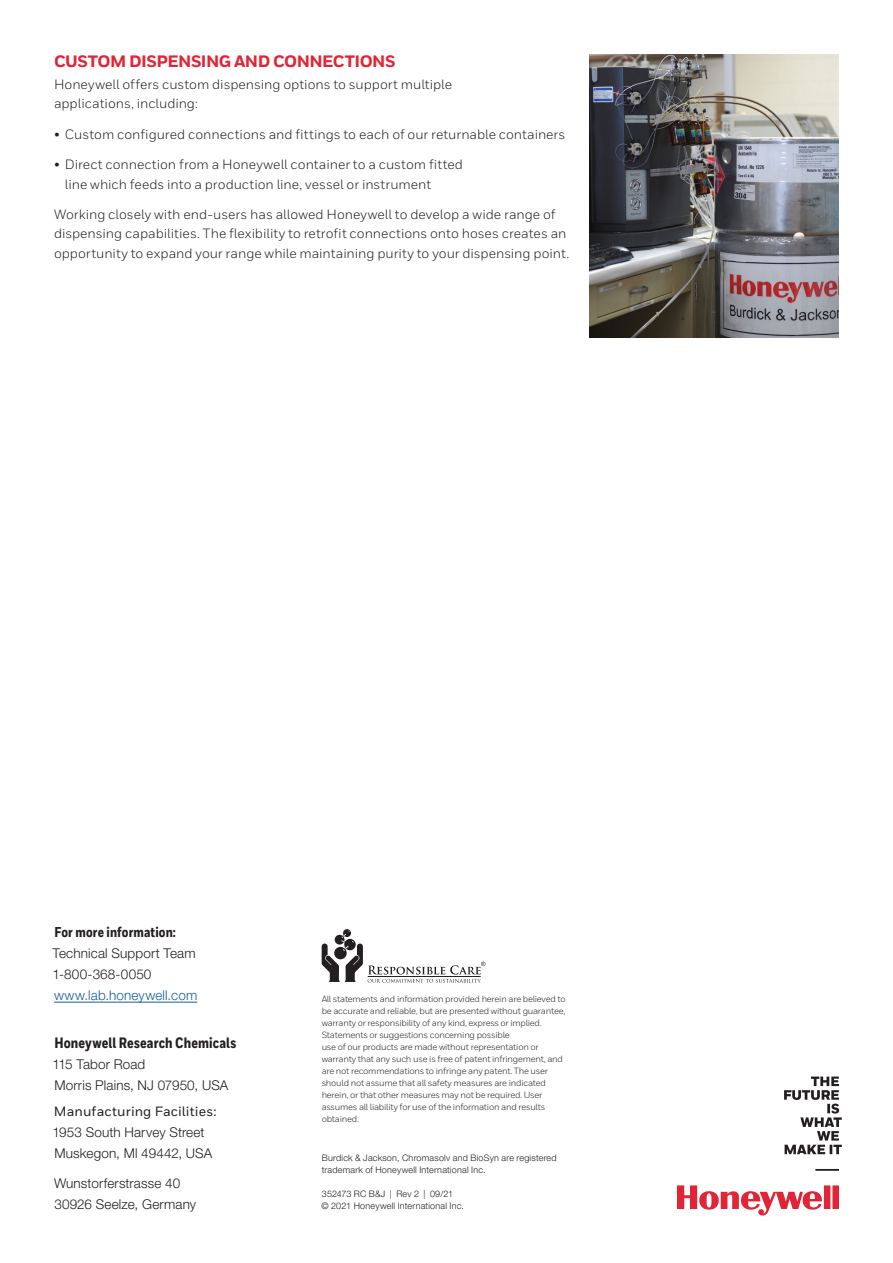
<style>
.page{position:relative;width:893px;height:1263px;background:#fff}
.page>*{position:absolute;margin:0;border:0;box-sizing:border-box;transform-origin:0 0}
.Heading_2__11_12{font:800 16.5px "Honeywell Sans";letter-spacing:-.035em;color:#e22536}
.Cover__Address_Block{font:800 15px "Honeywell Cond";letter-spacing:.01em;color:#231f20}
.Cover__Address_Block-2{font:800 14.25px "Honeywell Cond";letter-spacing:.01em;color:#231f20}
.Body__9_13_pt{font:13.5px/19.5px "Honeywell Sans";color:#231f20}
.Cover__Address_Block-3{font:300 13.5px "Helvetica Neue LT Std";letter-spacing:.01em;color:#231f20}
.Cover__Address_Block-4{font:500 13.5px "Honeywell Sans";letter-spacing:.005em;color:#231f20}
.Cover__Address_Block-5{font:300 13.5px "Helvetica Neue LT Std";letter-spacing:.01em;color:#175d9e}
.t1{font:9px/12px "Honeywell Sans";letter-spacing:-.025em;color:#231f20}
.Cover__Copyright{font:300 9px/12px "Helvetica Neue LT Std";letter-spacing:.025em;color:#231f20}
.Cover__Copyright-2{font:300 9px "Helvetica Neue LT Std";letter-spacing:.005em;color:#231f20}
</style>
<div class="page">
<img style="left:589px;top:54px;width:250px;height:283px">
<hr style="left:54px;top:1002px;width:143px;height:1px;background:#175d9e">
<svg style="left:677px;top:1185px;width:162px;height:31px"></svg>
<svg style="left:784px;top:1076px;width:58px;height:95px"></svg>
<svg style="left:322px;top:930px;width:163px;height:53px"></svg>
<p class="Heading_2__11_12" style="left:54px;top:51px;width:343px">CUSTOM DISPENSING AND CONNECTIONS</p>
<p class="Body__9_13_pt" style="left:54px;top:75px;width:400px">Honeywell offers custom dispensing options to support multiple applications, including:</p>
<p class="Body__9_13_pt" style="left:54px;top:124px;width:513px">• Custom configured connections and fittings to each of our returnable containers</p>
<p class="Body__9_13_pt" style="left:65px;top:155px;width:400px;text-indent:-11px">• Direct connection from a Honeywell container to a custom fitted line which feeds into a production line, vessel or instrument</p>
<p class="Body__9_13_pt" style="left:54px;top:204px;width:517px">Working closely with end-users has allowed Honeywell to develop a wide range of dispensing capabilities. The flexibility to retrofit connections onto hoses creates an opportunity to expand your range while maintaining purity to your dispensing point.</p>
<p class="Cover__Address_Block-2" style="left:55px;top:924px;width:123px">For more information:</p>
<p class="Cover__Address_Block-3" style="left:53px;top:945px;width:145px">Technical Support Team</p>
<p class="Cover__Address_Block-3" style="left:52px;top:966px;width:101px">1-800-368-0050</p>
<p class="Cover__Address_Block-5" style="left:54px;top:987px;width:145px">www.lab.honeywell.com</p>
<p class="Cover__Address_Block" style="left:54px;top:1034px;width:183px">Honeywell Research Chemicals</p>
<p class="Cover__Address_Block-3" style="left:52px;top:1056px;width:94px">115 Tabor Road</p>
<p class="Cover__Address_Block-3" style="left:54px;top:1077px;width:176px">Morris Plains, NJ 07950, USA</p>
<p class="Cover__Address_Block-4" style="left:54px;top:1103px;width:164px">Manufacturing Facilities:</p>
<p class="Cover__Address_Block-3" style="left:52px;top:1124px;width:154px">1953 South Harvey Street</p>
<p class="Cover__Address_Block-3" style="left:54px;top:1145px;width:159px">Muskegon, Ml 49442, USA</p>
<p class="Cover__Address_Block-3" style="left:54px;top:1175px;width:128px">Wunstorferstrasse 40</p>
<p class="Cover__Address_Block-3" style="left:54px;top:1196px;width:143px">30926 Seelze, Germany</p>
<p class="t1" style="left:322px;top:992px;width:245px">All statements and information provided herein are believed to be accurate and reliable, but are presented without guarantee, warranty or responsibility of any kind, express or implied.<br>Statements or suggestions concerning possible</p>
<p class="t1" style="left:322px;top:1040px;width:243px">use of our products are made without representation or warranty that any such use is free of patent infringement, and are not recommendations to infringe any patent. The user should not assume that all safety measures are indicated herein, or that other measures may not be required. User assumes all liability for use of the information and results obtained.</p>
<p class="Cover__Copyright" style="left:322px;top:1151px;width:236px">Burdick &amp; Jackson, Chromasolv and BioSyn are registered trademark of Honeywell International Inc.</p>
<p class="Cover__Copyright-2" style="left:322px;top:1188px;width:133px">352473 RC B&amp;J | Rev 2 | 09/21</p>
<p class="Cover__Copyright" style="left:321px;top:1199px;width:144px">© 2021 Honeywell International Inc.</p>
</div>
